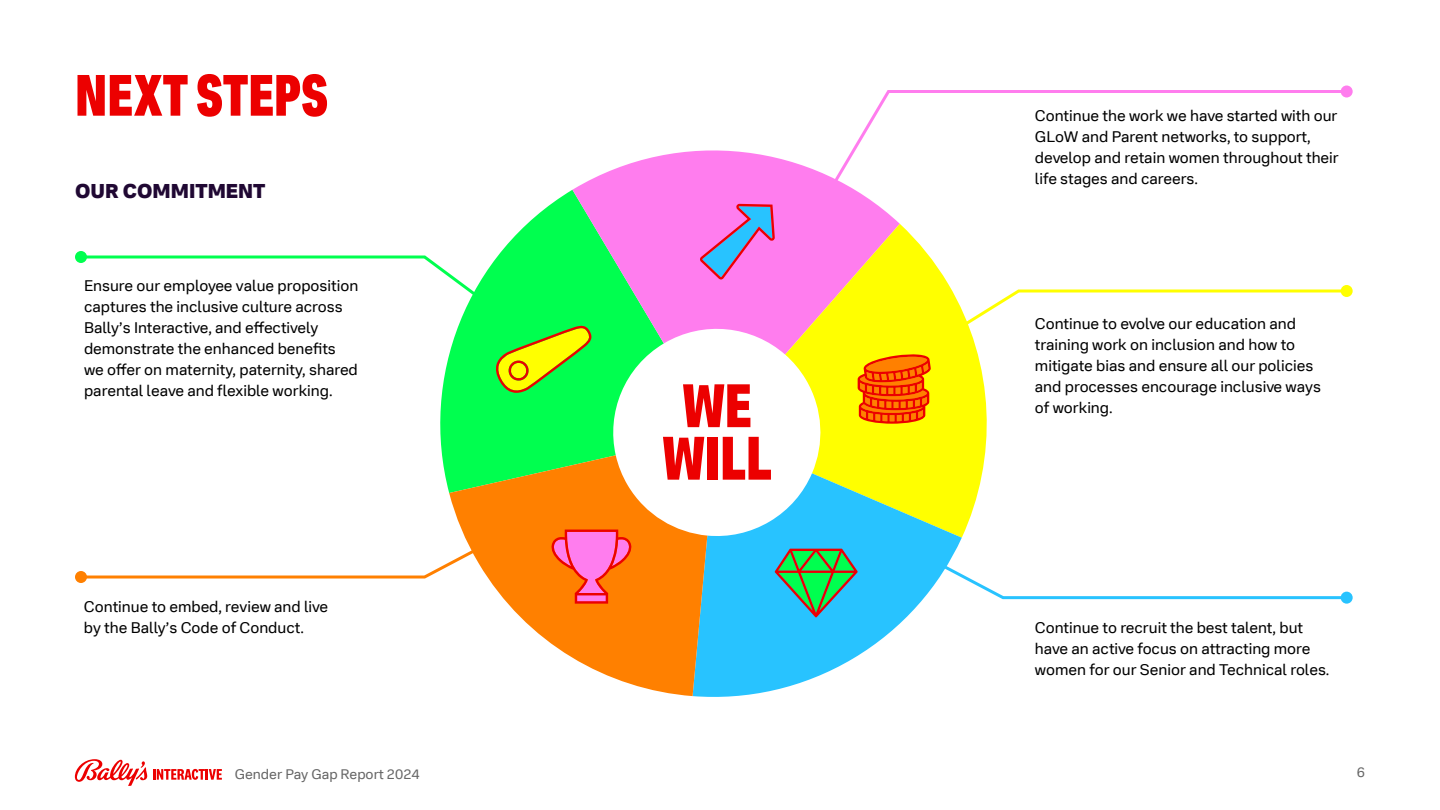
<style>
.page{position:relative;width:1440px;height:810px;background:#fff}
.page>*{position:absolute;margin:0;border:0;box-sizing:border-box;transform-origin:0 0}
.t1{font:800 condensed 60px/52.5px "Bally Thrill";letter-spacing:-.005em;color:#ec0000;text-align:center}
.t2{font:800 condensed 57px "Bally Thrill";color:#ec0000}
.t3{font:800 19.5px "Bally Thrill";color:#200833}
.t4{font:15px/21px "Bally Thrill";color:#000}
.t5{font:13.5px "Bally Thrill";color:#666}
</style>
<div class="page">
<svg style="left:440px;top:190px;width:208px;height:302px;fill:#00ff4f"></svg>
<svg style="left:572px;top:150px;width:328px;height:205px;background:#d8a1d8"></svg>
<svg style="left:785px;top:224px;width:202px;height:307px;fill:#ff0"></svg>
<svg style="left:693px;top:473px;width:269px;height:224px;fill:#28c3ff"></svg>
<svg style="left:449px;top:455px;width:258px;height:241px;fill:#ff8000"></svg>
<svg style="left:813px;top:88px;width:529px;height:128px"></svg>
<div style="left:1341px;top:86px;width:12px;height:12px;background:#ff7dee;border-radius:50%"></div>
<svg style="left:867px;top:288px;width:483px;height:99px"></svg>
<div style="left:1341px;top:285px;width:12px;height:12px;background:#ff0;border-radius:50%"></div>
<svg style="left:75px;top:251px;width:12px;height:12px"></svg>
<svg style="left:75px;top:571px;width:12px;height:12px"></svg>
<svg style="left:881px;top:531px;width:469px;height:70px"></svg>
<div style="left:1341px;top:592px;width:12px;height:12px;background:#28c3ff;border-radius:50%"></div>
<svg style="left:775px;top:549px;width:83px;height:68px;background:#3eb486"></svg>
<svg style="left:78px;top:254px;width:516px;height:139px"></svg>
<svg style="left:858px;top:354px;width:73px;height:70px;background:#f76500"></svg>
<svg style="left:78px;top:510px;width:554px;height:94px"></svg>
<svg style="left:700px;top:204px;width:75px;height:76px;background:#be83d9"></svg>
<svg style="left:75px;top:759px;width:72px;height:27px"></svg>
<svg style="left:153px;top:769px;width:69px;height:11px"></svg>
<h2 class="t2" style="left:75px;top:58px;width:255px">NEXT STEPS</h2>
<h3 class="t3" style="left:75px;top:179px;width:192px">OUR COMMITMENT</h3>
<p class="t4" style="left:84px;top:275px;width:276px">Ensure our employee value proposition captures the inclusive culture across Bally’s Interactive, and effectively demonstrate the enhanced benefits we offer on maternity, paternity, shared parental leave and flexible working.</p>
<p class="t4" style="left:84px;top:596px;width:246px">Continue to embed, review and live by the Bally’s Code of Conduct.</p>
<h1 class="t1" style="left:662px;top:381px;width:111px">WE<br>WILL</h1>
<p class="t4" style="left:1035px;top:105px;width:305px">Continue the work we have started with our GLoW and Parent networks, to support, develop and retain women throughout their life stages and careers.</p>
<p class="t4" style="left:1035px;top:313px;width:288px">Continue to evolve our education and training work on inclusion and how to mitigate bias and ensure all our policies and processes encourage inclusive ways of working.</p>
<p class="t4" style="left:1035px;top:617px;width:296px">Continue to recruit the best talent, but have an active focus on attracting more women for our Senior and Technical roles.</p>
<p class="t5" style="left:235px;top:765px;width:187px">Gender Pay Gap Report 2024</p>
<p class="t5" style="left:1357px;top:764px;width:10px">6</p>
</div>
